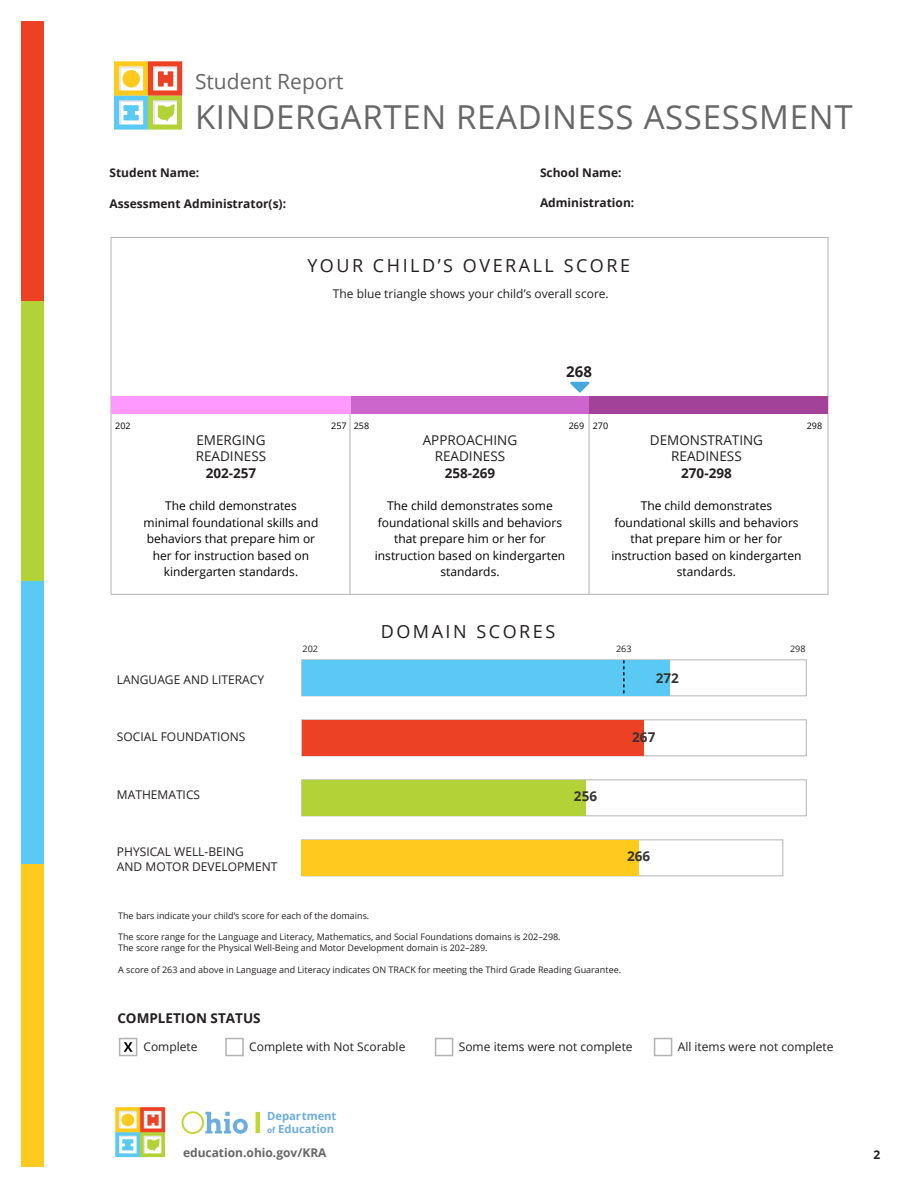
<style>
.page{position:relative;width:918px;height:1188px;background:#fff}
.page>*{position:absolute;margin:0;border:0;box-sizing:border-box;transform-origin:0 0}
.t1{font:33px "Open Sans";letter-spacing:.02em;color:#676767}
.t2{font:21px "Open Sans";color:#676767}
.t3{font:18px "Open Sans";letter-spacing:.14em;color:#231f20}
.t4{font:700 15px "Open Sans";color:#231f20}
.t5{font:13.5px/16.2px "Open Sans";color:#231f20;text-align:center}
.t6{font:700 13.5px "Open Sans";color:#231f20}
.t7{font:700 13.5px "Open Sans";color:#333}
.t8{font:12px/16.5px "Open Sans";color:#000;text-align:center}
.t9{font:12px/14.4px "Open Sans";color:#231f20}
.t10{font:700 12px "Open Sans";color:#231f20}
.t11{font:700 12px "Open Sans";color:#676767}
.t12{font:700 11.25px/13.5px "Open Sans";color:#6cadde}
.t13{font:9px/10.8px "Open Sans";color:#231f20}
.t14{font:9px "Open Sans";color:#000}
.s1{font-size:8.1px}
</style>
<div class="page">
<div style="left:301px;top:719px;width:506px;height:37px;background:#fff;border:1px solid #b3b2b3"></div>
<div style="left:225px;top:1038px;width:19px;height:18px;border:2px solid #b3b2b3"></div>
<div style="left:119px;top:1038px;width:18px;height:18px;border:2px solid #b3b2b3"></div>
<svg style="left:124px;top:1042px;width:9px;height:10px"></svg>
<div style="left:435px;top:1038px;width:18px;height:18px;border:2px solid #b3b2b3"></div>
<div style="left:654px;top:1038px;width:18px;height:18px;border:2px solid #b3b2b3"></div>
<hr style="left:350px;top:409px;width:1px;height:186px;background:#b3b2b3">
<hr style="left:589px;top:409px;width:1px;height:186px;background:#b3b2b3">
<div style="left:111px;top:396px;width:240px;height:18px;background:#f9f"></div>
<svg style="left:570px;top:382px;width:19px;height:11px"></svg>
<div style="left:351px;top:396px;width:240px;height:18px;background:#c6c"></div>
<div style="left:589px;top:396px;width:239px;height:18px;background:#a24399"></div>
<div style="left:301px;top:659px;width:506px;height:37px;background:#fff;border:1px solid #b3b2b3"></div>
<div style="left:301px;top:779px;width:506px;height:37px;background:#fff;border:1px solid #b3b2b3"></div>
<div style="left:301px;top:839px;width:482px;height:37px;background:#fff;border:1px solid #b3b2b3"></div>
<div style="left:302px;top:660px;width:368px;height:36px;background:#5ac9f3"></div>
<div style="left:302px;top:720px;width:341px;height:36px;background:#ec4125"></div>
<div style="left:302px;top:780px;width:284px;height:36px;background:#b3d237"></div>
<div style="left:302px;top:840px;width:337px;height:36px;background:#ffca1e"></div>
<svg style="left:623px;top:660px;width:2px;height:34px"></svg>
<div style="left:22px;top:106px;width:22px;height:1061px;background:#ffca1e"></div>
<div style="left:22px;top:22px;width:22px;height:282px;background:#ec4125"></div>
<div style="left:22px;top:301px;width:22px;height:282px;background:#b3d237"></div>
<div style="left:22px;top:582px;width:22px;height:282px;background:#5ac9f3"></div>
<svg style="left:114px;top:61px;width:68px;height:69px"></svg>
<svg style="left:181px;top:1111px;width:67px;height:23px"></svg>
<hr style="left:256px;top:1112px;width:4px;height:21px;background:#c0d72f">
<svg style="left:115px;top:1107px;width:50px;height:50px"></svg>
<h2 class="t2" style="left:195px;top:66px;width:150px">Student Report</h2>
<h1 class="t1" style="left:195px;top:94px;width:659px">KINDERGARTEN READINESS ASSESSMENT</h1>
<p class="t10" style="left:110px;top:164px;width:91px">Student Name:</p>
<p class="t10" style="left:540px;top:164px;width:83px">School Name:</p>
<p class="t10" style="left:110px;top:195px;width:178px">Assessment Administrator(s):</p>
<p class="t10" style="left:540px;top:194px;width:96px">Administration:</p>
<h3 class="t3" style="left:307px;top:253px;width:324px">YOUR CHILD’S OVERALL SCORE</h3>
<p class="t9" style="left:333px;top:287px;width:277px">The blue triangle shows your child’s overall score.</p>
<p class="t4" style="left:566px;top:360px;width:27px">268</p>
<p class="t14" style="left:115px;top:419px;width:17px">202</p>
<p class="t14" style="left:331px;top:419px;width:39px">257 258</p>
<p class="t14" style="left:569px;top:419px;width:41px">269 270</p>
<p class="t14" style="left:807px;top:419px;width:17px">298</p>
<p class="t5" style="left:196px;top:432px;width:72px;text-align:left">EMERGING<br>READINESS</p>
<p class="t6" style="left:206px;top:463px;width:52px">202-257</p>
<p class="t8" style="left:144px;top:497px;width:176px">The child demonstrates minimal foundational skills and behaviors that prepare him or her for instruction based on kindergarten standards.</p>
<p class="t5" style="left:423px;top:432px;width:96px">APPROACHING<br>READINESS</p>
<p class="t6" style="left:445px;top:463px;width:52px">258-269</p>
<p class="t8" style="left:375px;top:497px;width:192px">The child demonstrates some foundational skills and behaviors that prepare him or her for instruction based on kindergarten standards.</p>
<h3 class="t3" style="left:381px;top:619px;width:176px">DOMAIN SCORES</h3>
<p class="t5" style="left:650px;top:432px;width:115px">DEMONSTRATING<br>READINESS</p>
<p class="t6" style="left:681px;top:463px;width:52px">270-298</p>
<p class="t8" style="left:611px;top:497px;width:192px">The child demonstrates foundational skills and behaviors that prepare him or her for instruction based on kindergarten standards.</p>
<p class="t9" style="left:117px;top:672px;width:149px">LANGUAGE AND LITERACY</p>
<p class="t13" style="left:303px;top:643px;width:17px">202</p>
<p class="t13" style="left:790px;top:643px;width:17px">298</p>
<p class="t7" style="left:656px;top:668px;width:25px">272</p>
<p class="t13" style="left:616px;top:643px;width:17px">263</p>
<p class="t9" style="left:117px;top:729px;width:130px">SOCIAL FOUNDATIONS</p>
<p class="t7" style="left:632px;top:727px;width:25px">267</p>
<p class="t9" style="left:117px;top:787px;width:85px">MATHEMATICS</p>
<p class="t7" style="left:574px;top:787px;width:25px">256</p>
<p class="t9" style="left:117px;top:844px;width:162px">PHYSICAL WELL-BEING<br>AND MOTOR DEVELOPMENT</p>
<p class="t7" style="left:627px;top:847px;width:25px">266</p>
<p class="t13" style="left:118px;top:910px;width:253px">The bars indicate your child’s score for each of the domains.</p>
<p class="t13" style="left:118px;top:931px;width:444px">The score range for the Language and Literacy, Mathematics, and Social Foundations domains is 202–298.<br>The score range for the Physical Well-Being and Motor Development domain is 202–289.</p>
<p class="t13" style="left:118px;top:964px;width:505px">A score of 263 and above in Language and Literacy indicates ON TRACK for meeting the Third Grade Reading Guarantee.</p>
<p class="t6" style="left:117px;top:1008px;width:145px">COMPLETION STATUS</p>
<p class="t9" style="left:143px;top:1039px;width:56px">Complete</p>
<p class="t9" style="left:249px;top:1039px;width:158px">Complete with Not Scorable</p>
<p class="t9" style="left:459px;top:1039px;width:175px">Some items were not complete</p>
<p class="t9" style="left:678px;top:1039px;width:157px">All items were not complete</p>
<p class="t12" style="left:267px;top:1109px;width:71px">Department <span class="s1">of</span> Education</p>
<p class="t11" style="left:183px;top:1144px;width:145px">education.ohio.gov/KRA</p>
<p class="t10" style="left:873px;top:1146px;width:8px">2</p>
</div>
